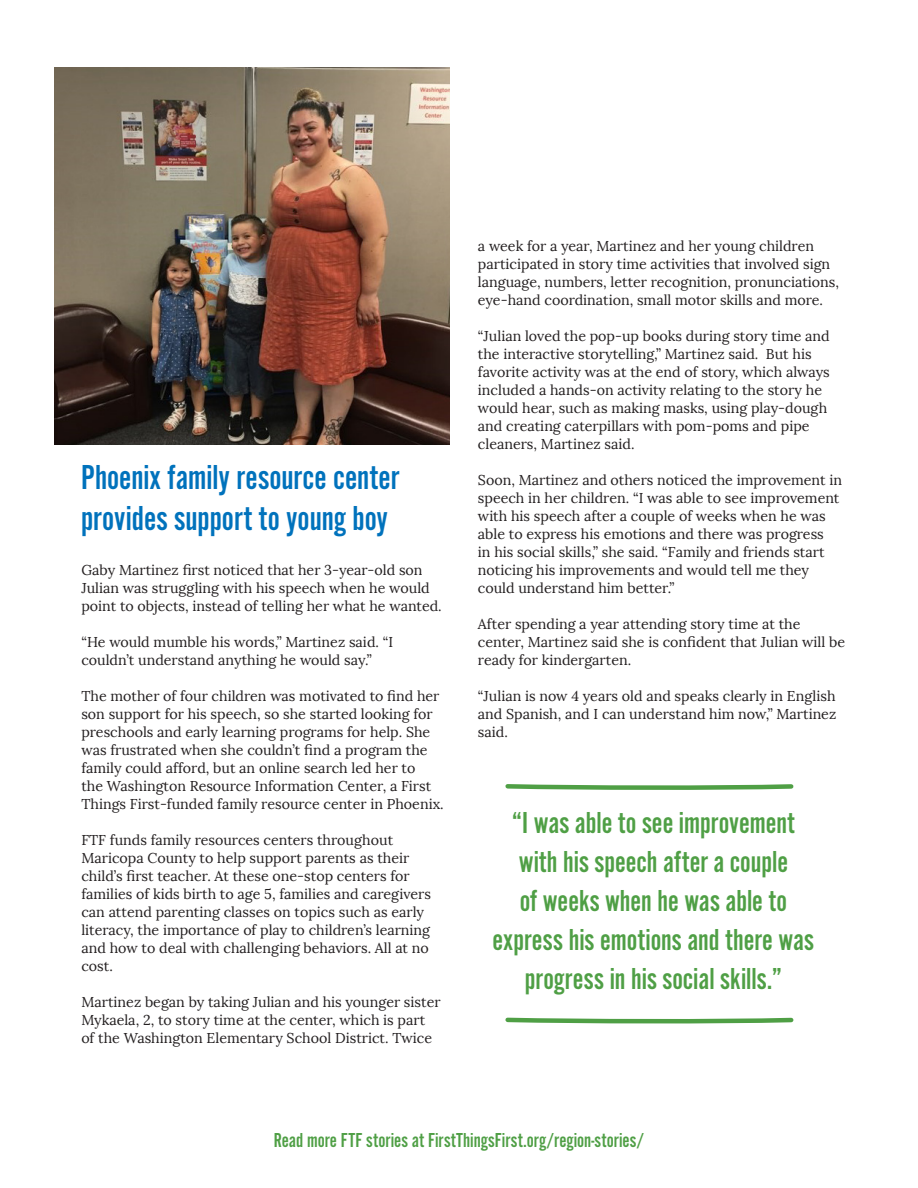
<style>
.page{position:relative;width:918px;height:1188px;background:#fff}
.page>*{position:absolute;margin:0;border:0;box-sizing:border-box;transform-origin:0 0}
.t1{font:36px/40.5px "Alternate Got No 2 D";color:#0072bc}
.t2{font:31.5px/39px "Alternate Got No 2 D";color:#4f9f45;text-align:center}
.t3{font:21px "Alternate Got No 2 D";letter-spacing:.005em;color:#4f9f45}
.t4{font:14.25px/18px "Lora";color:#231f20}
</style>
<div class="page">
<img style="left:54px;top:68px;width:395px;height:377px">
<svg style="left:505px;top:784px;width:289px;height:6px;background:#7bb774"></svg>
<svg style="left:505px;top:1018px;width:289px;height:6px;background:#7cb774"></svg>
<p class="t1" style="left:81px;top:458px;width:320px">Phoenix family resource center provides support to young boy</p>
<p class="t4" style="left:81px;top:561px;width:362px">Gaby Martinez first noticed that her 3-year-old son<br>Julian was struggling with his speech when he would point to objects, instead of telling her what he wanted.</p>
<p class="t4" style="left:81px;top:633px;width:313px">“He would mumble his words,” Martinez said. “I couldn’t understand anything he would say.”</p>
<p class="t4" style="left:81px;top:687px;width:364px">The mother of four children was motivated to find her son support for his speech, so she started looking for preschools and early learning programs for help. She was frustrated when she couldn’t find a program the family could afford, but an online search led her to<br>the Washington Resource Information Center, a First Things First-funded family resource center in Phoenix.</p>
<p class="t4" style="left:81px;top:831px;width:351px">FTF funds family resources centers throughout Maricopa County to help support parents as their child’s first teacher. At these one-stop centers for families of kids birth to age 5, families and caregivers can attend parenting classes on topics such as early literacy, the importance of play to children’s learning and how to deal with challenging behaviors. All at no cost.</p>
<p class="t4" style="left:81px;top:993px;width:361px">Martinez began by taking Julian and his younger sister<br>Mykaela, 2, to story time at the center, which is part of the Washington Elementary School District. Twice</p>
<p class="t4" style="left:478px;top:237px;width:363px">a week for a year, Martinez and her young children participated in story time activities that involved sign language, numbers, letter recognition, pronunciations, eye-hand coordination, small motor skills and more.</p>
<p class="t4" style="left:478px;top:327px;width:353px">“Julian loved the pop-up books during story time and the interactive storytelling,” Martinez said. But his favorite activity was at the end of story, which always included a hands-on activity relating to the story he would hear, such as making masks, using play-dough and creating caterpillars with pom-poms and pipe cleaners, Martinez said.</p>
<p class="t4" style="left:478px;top:471px;width:366px">Soon, Martinez and others noticed the improvement in speech in her children. “I was able to see improvement with his speech after a couple of weeks when he was able to express his emotions and there was progress<br>in his social skills,” she said. “Family and friends start noticing his improvements and would tell me they could understand him better.”</p>
<p class="t4" style="left:478px;top:615px;width:369px">After spending a year attending story time at the center, Martinez said she is confident that Julian will be ready for kindergarten.</p>
<p class="t4" style="left:478px;top:687px;width:360px;text-align:justify">“Julian is now 4 years old and speaks clearly in English and Spanish, and I can understand him now,” Martinez said.</p>
<p class="t2" style="left:493px;top:804px;width:323px">“I was able to see improvement with his speech after a couple<br>of weeks when he was able to express his emotions and there was progress in his social skills.”</p>
<p class="t3" style="left:274px;top:1129px;width:372px">Read more FTF stories at FirstThingsFirst.org/region-stories/</p>
</div>
